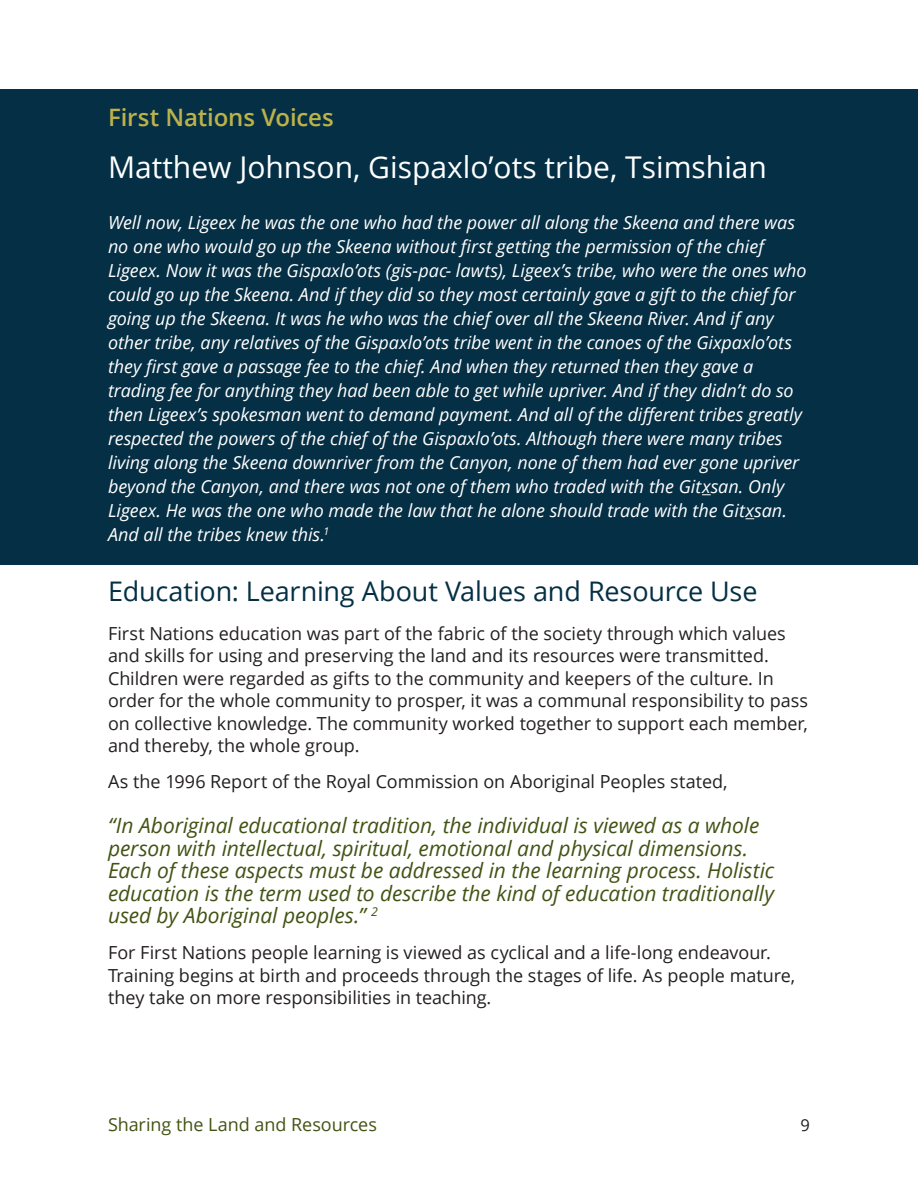
<style>
.page{position:relative;width:918px;height:1188px;background:#fff}
.page>*{position:absolute;margin:0;border:0;box-sizing:border-box;transform-origin:0 0}
.t1{font:30px "Open Sans";color:#fff}
.t2{font:27px "Open Sans";letter-spacing:-.005em;color:#052f44}
.t3{font:600 24px "Open Sans";letter-spacing:-.005em;color:#bdb24a}
.Body{font:italic 21px/22.5px "Open Sans";letter-spacing:-.005em;color:#425314}
.t4{font:italic 18px/24px "Open Sans";letter-spacing:-.005em;color:#fff}
.Body-2{font:18px/22.5px "Open Sans";letter-spacing:-.005em;color:#231f20}
.t5{font:18px "Open Sans";letter-spacing:-.005em;color:#425314}
.t6{font:16.5px "Open Sans";color:#231f20}
</style>
<div class="page">
<div style="left:0;top:90px;width:918px;height:475px;background:#052f44"></div>
<h3 class="t3" style="left:108px;top:101px;width:227px">First Nations Voices</h3>
<h1 class="t1" style="left:108px;top:147px;width:661px">Matthew Johnson, Gispaxlo’ots tribe, Tsimshian</h1>
<h2 class="t4" style="left:108px;top:210px;width:700px">Well now, Ligeex he was the one who had the power all along the Skeena and there was no one who would go up the Skeena without first getting the permission of the chief Ligeex. Now it was the Gispaxlo’ots (gis-pac- lawts), Ligeex’s tribe, who were the ones who could go up the Skeena. And if they did so they most certainly gave a gift to the chief for going up the Skeena. It was he who was the chief over all the Skeena River. And if any other tribe, any relatives of the Gispaxlo’ots tribe went in the canoes of the Gixpaxlo’ots they first gave a passage fee to the chief. And when they returned then they gave a trading fee for anything they had been able to get while upriver. And if they didn’t do so then Ligeex’s spokesman went to demand payment. And all of the different tribes greatly respected the powers of the chief of the Gispaxlo’ots. Although there were many tribes living along the Skeena downriver from the Canyon, none of them had ever gone upriver beyond the Canyon, and there was not one of them who traded with the Gitxsan. Only Ligeex. He was the one who made the law that he alone should trade with the Gitxsan.<br>And all the tribes knew this.<sup>1</sup></h2>
<h2 class="t2" style="left:108px;top:573px;width:651px">Education: Learning About Values and Resource Use</h2>
<p class="Body-2" style="left:108px;top:622px;width:702px">First Nations education was part of the fabric of the society through which values and skills for using and preserving the land and its resources were transmitted.<br>Children were regarded as gifts to the community and keepers of the culture. In order for the whole community to prosper, it was a communal responsibility to pass on collective knowledge. The community worked together to support each member, and thereby, the whole group.</p>
<p class="Body-2" style="left:108px;top:770px;width:621px">As the 1996 Report of the Royal Commission on Aboriginal Peoples stated,</p>
<p class="Body" style="left:108px;top:814px;width:668px">“In Aboriginal educational tradition, the individual is viewed as a whole person with intellectual, spiritual, emotional and physical dimensions.<br>Each of these aspects must be addressed in the learning process. Holistic education is the term used to describe the kind of education traditionally used by Aboriginal peoples.” <sup>2</sup></p>
<p class="Body-2" style="left:108px;top:941px;width:689px">For First Nations people learning is viewed as cyclical and a life-long endeavour.<br>Training begins at birth and proceeds through the stages of life. As people mature, they take on more responsibilities in teaching.</p>
<p class="t5" style="left:108px;top:1112px;width:270px">Sharing the Land and Resources</p>
<p class="t6" style="left:801px;top:1113px;width:11px">9</p>
</div>
